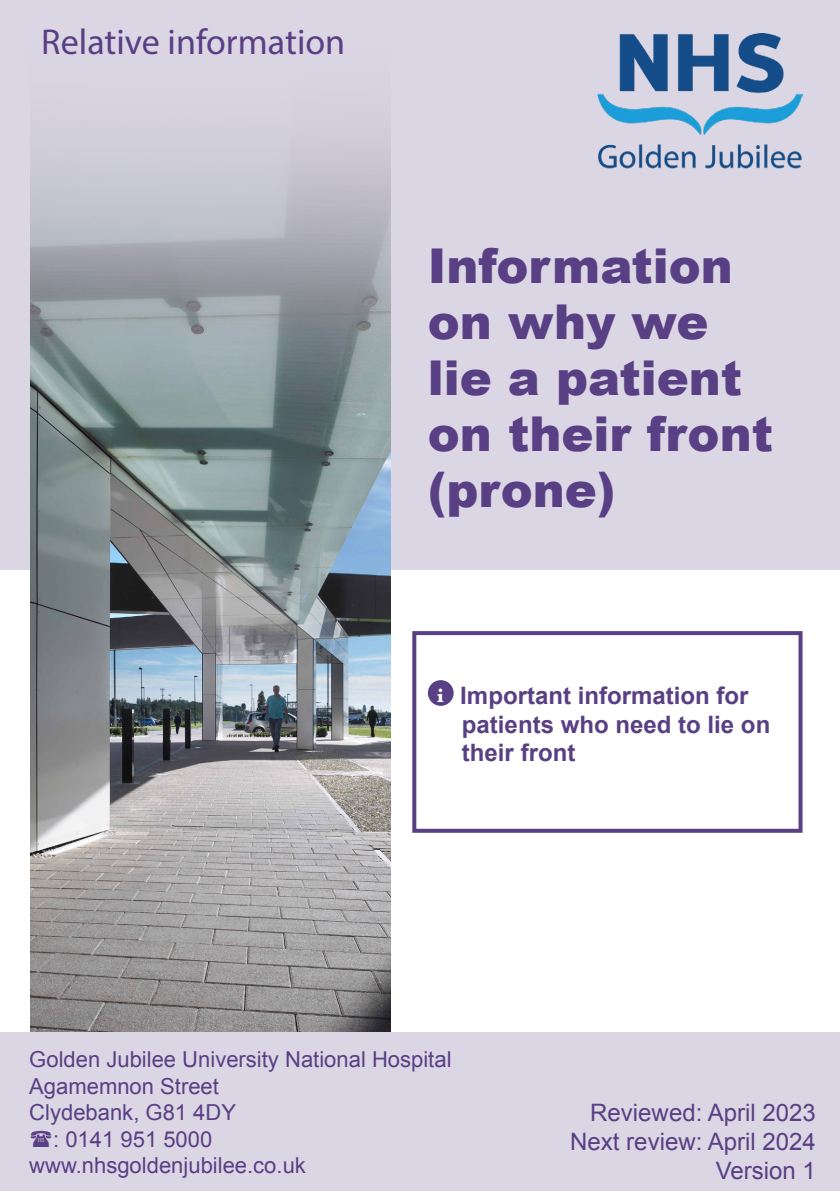
<style>
.page{position:relative;width:840px;height:1191px;background:#fff}
.page>*{position:absolute;margin:0;border:0;box-sizing:border-box;transform-origin:0 0}
.t1{font:900 48px/56px "Arial";color:#593f84}
.t2{font:36px "Myriad Pro";color:#593f84}
.t3{font:700 24px/28.8px "Arial";color:#593f84}
.t4{font:24px/28.8px "Arial";color:#593f84;text-align:right}
.t5{font:22px "Arial";color:#593f84}
.s1{font-family:"Baskerville";font-size:20px;color:#fff}
</style>
<div class="page">
<div style="left:0;top:0;width:839px;height:569px;background:#dbd6e4"></div>
<img style="left:30px;top:131px;width:360px;height:901px">
<div style="left:427px;top:680px;width:26px;height:26px;background:#593f84;border-radius:50%"></div>
<img style="left:597px;top:33px;width:205px;height:136px">
<div style="left:0;top:1032px;width:839px;height:159px;background:#dbd6e4"></div>
<div style="left:412px;top:631px;width:390px;height:201px;border:4px solid #593f84"></div>
<h2 class="t2" style="left:41px;top:20px;width:305px">Relative information</h2>
<h1 class="t1" style="left:427px;top:236px;width:346px">Information on why we lie a patient on their front (prone)</h1>
<p class="t3" style="left:461px;top:682px;width:310px;text-indent:-25px"><span class="s1">i</span> Important information for patients who need to lie on their front</p>
<p class="t5" style="left:29px;top:1045px;width:423px">Golden Jubilee University National Hospital</p>
<p class="t5" style="left:29px;top:1071px;width:191px">Agamemnon Street</p>
<p class="t5" style="left:29px;top:1098px;width:208px">Clydebank, G81 4DY</p>
<p class="t5" style="left:53px;top:1124px;width:161px">: 0141 951 5000</p>
<p class="t5" style="left:29px;top:1150px;width:278px">www.nhsgoldenjubilee.co.uk</p>
<p class="t4" style="left:570px;top:1098px;width:247px">Reviewed: April 2023<br>Next review: April 2024<br>Version 1</p>
</div>
